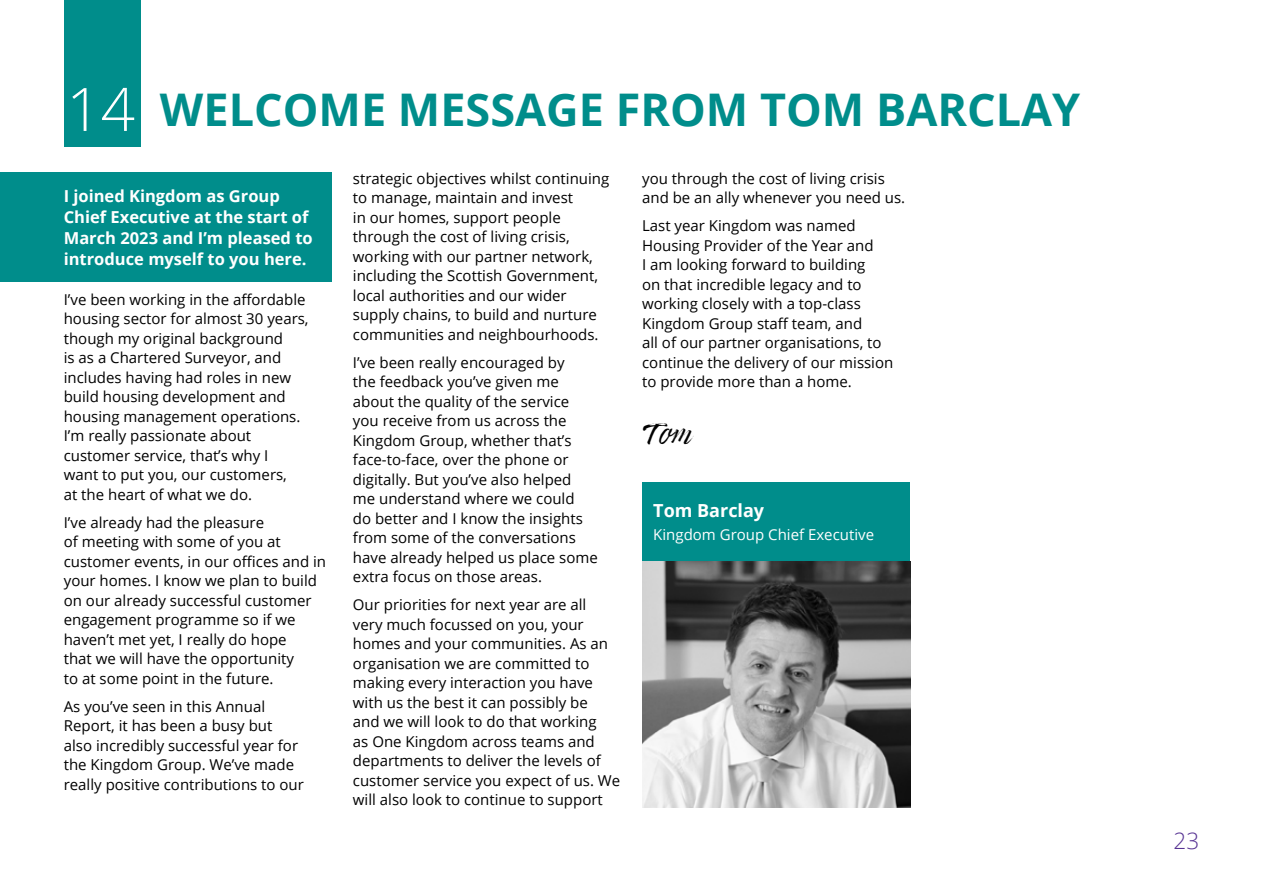
<style>
.page{position:relative;width:1263px;height:893px;background:#fff}
.page>*{position:absolute;margin:0;border:0;box-sizing:border-box;transform-origin:0 0}
.t1{font:700 45px "Open Sans";color:#008d8b}
.t2{font:30px "Timberline";color:#000}
.t3{font:300 22.5px "Open Sans";color:#573393}
.t4{font:700 18px "Open Sans";color:#fff}
.t5{font:700 16.5px/21px "Open Sans";color:#fff}
.t6{font:15px/19.5px "Open Sans";color:#000}
.t7{font:15px "Open Sans";color:#fff}
.s1{font-weight:300;font-size:60px;color:#fff}
</style>
<div class="page">
<div style="left:64px;top:0;width:76px;height:146px;background:#008d8b"></div>
<div style="left:642px;top:482px;width:268px;height:79px;background:#008d8b"></div>
<img style="left:642px;top:561px;width:268px;height:247px">
<div style="left:0;top:172px;width:332px;height:110px;background:#008d8b"></div>
<h1 class="t1" style="left:67px;top:78px;width:1015px"><span class="s1">14</span> WELCOME MESSAGE FROM TOM BARCLAY</h1>
<p class="t5" style="left:64px;top:185px;width:250px">I joined Kingdom as Group<br>Chief Executive at the start of<br>March 2023 and I’m pleased to introduce myself to you here.</p>
<p class="t6" style="left:64px;top:289px;width:246px">I’ve been working in the affordable housing sector for almost 30 years, though my original background<br>is as a Chartered Surveyor, and includes having had roles in new build housing development and housing management operations.<br>I’m really passionate about customer service, that’s why I<br>want to put you, our customers,<br>at the heart of what we do.</p>
<p class="t6" style="left:64px;top:512px;width:264px">I’ve already had the pleasure<br>of meeting with some of you at customer events, in our offices and in your homes. I know we plan to build on our already successful customer engagement programme so if we haven’t met yet, I really do hope<br>that we will have the opportunity<br>to at some point in the future.</p>
<p class="t6" style="left:64px;top:696px;width:242px">As you’ve seen in this Annual<br>Report, it has been a busy but also incredibly successful year for the Kingdom Group. We’ve made really positive contributions to our</p>
<p class="t6" style="left:353px;top:168px;width:258px">strategic objectives whilst continuing to manage, maintain and invest<br>in our homes, support people through the cost of living crisis, working with our partner network, including the Scottish Government, local authorities and our wider supply chains, to build and nurture communities and neighbourhoods.</p>
<p class="t6" style="left:353px;top:352px;width:246px">I’ve been really encouraged by<br>the feedback you’ve given me about the quality of the service you receive from us across the<br>Kingdom Group, whether that’s face-to-face, over the phone or digitally. But you’ve also helped<br>me understand where we could<br>do better and I know the insights from some of the conversations have already helped us place some extra focus on those areas.</p>
<p class="t6" style="left:353px;top:595px;width:269px">Our priorities for next year are all<br>very much focussed on you, your homes and your communities. As an organisation we are committed to making every interaction you have with us the best it can possibly be<br>and we will look to do that working<br>as One Kingdom across teams and departments to deliver the levels of customer service you expect of us. We will also look to continue to support</p>
<p class="t6" style="left:642px;top:168px;width:265px">you through the cost of living crisis and be an ally whenever you need us.</p>
<p class="t6" style="left:642px;top:216px;width:253px">Last year Kingdom was named<br>Housing Provider of the Year and<br>I am looking forward to building<br>on that incredible legacy and to working closely with a top-class<br>Kingdom Group staff team, and<br>all of our partner organisations, to continue the delivery of our mission to provide more than a home.</p>
<h2 class="t2" style="left:642px;top:415px;width:52px">Tom</h2>
<p class="t4" style="left:653px;top:498px;width:112px">Tom Barclay</p>
<p class="t7" style="left:653px;top:525px;width:222px">Kingdom Group Chief Executive</p>
<h3 class="t3" style="left:1173px;top:825px;width:27px">23</h3>
</div>
